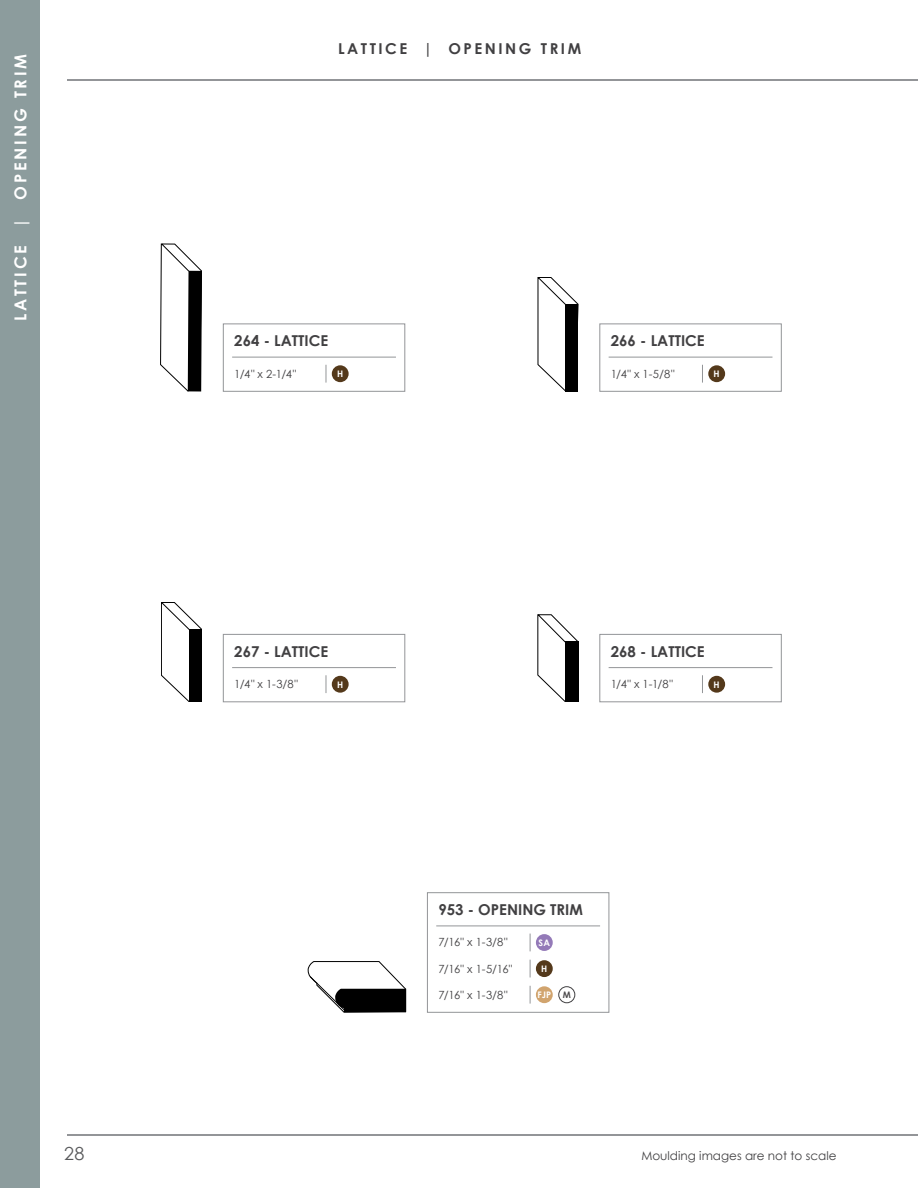
<style>
.page{position:relative;width:918px;height:1188px;background:#fff}
.page>*{position:absolute;margin:0;border:0;box-sizing:border-box;transform-origin:0 0}
.t1{font:18px "Century Gothic";color:#58595b}
.t2{font:700 16.5px "Century Gothic";letter-spacing:.17em;color:#fff}
.t3{font:700 15px "Century Gothic";color:#414042}
.t4{font:700 15px "Century Gothic";letter-spacing:.17em;color:#414042}
.t5{font:12px "Century Gothic";color:#414042}
.t6{font:11.25px "Century Gothic";letter-spacing:-.055em;color:#414042}
.t7{font:700 9px "Century Gothic";color:#fff}
.t8{font:700 9px "Century Gothic";color:#4e4c4d}
</style>
<div class="page">
<div style="left:0;top:0;width:40px;height:1188px;background:#8c9c9d"></div>
<hr style="left:68px;top:80px;width:850px;height:1px;background:#939598">
<hr style="left:68px;top:1134px;width:850px;height:1px;background:#939598">
<hr style="left:232px;top:357px;width:164px;height:1px;background:#939598">
<svg style="left:326px;top:365px;width:1px;height:18px"></svg>
<div style="left:332px;top:365px;width:17px;height:17px;background:#54391b;border-radius:50%"></div>
<div style="left:223px;top:324px;width:182px;height:68px;border:1px solid #939598"></div>
<hr style="left:232px;top:667px;width:164px;height:1px;background:#939598">
<svg style="left:326px;top:675px;width:1px;height:18px"></svg>
<div style="left:332px;top:676px;width:17px;height:17px;background:#54391b;border-radius:50%"></div>
<div style="left:223px;top:634px;width:182px;height:68px;border:1px solid #939598"></div>
<hr style="left:609px;top:357px;width:163px;height:1px;background:#939598">
<svg style="left:702px;top:365px;width:1px;height:18px"></svg>
<div style="left:708px;top:365px;width:17px;height:17px;background:#54391b;border-radius:50%"></div>
<div style="left:600px;top:324px;width:182px;height:68px;border:1px solid #939598"></div>
<hr style="left:609px;top:667px;width:163px;height:1px;background:#939598">
<svg style="left:702px;top:675px;width:1px;height:18px"></svg>
<div style="left:708px;top:676px;width:17px;height:17px;background:#54391b;border-radius:50%"></div>
<div style="left:600px;top:634px;width:182px;height:68px;border:1px solid #939598"></div>
<hr style="left:436px;top:926px;width:164px;height:1px;background:#939598">
<svg style="left:530px;top:934px;width:1px;height:17px"></svg>
<div style="left:536px;top:934px;width:17px;height:17px;background:#947ab8;border-radius:50%"></div>
<svg style="left:530px;top:960px;width:1px;height:17px"></svg>
<div style="left:536px;top:960px;width:17px;height:17px;background:#54391b;border-radius:50%"></div>
<svg style="left:530px;top:986px;width:1px;height:18px"></svg>
<div style="left:536px;top:986px;width:17px;height:17px;background:#d1a46e;border-radius:50%"></div>
<div style="left:558px;top:986px;width:17px;height:17px;border:1px solid #414042;border-radius:50%"></div>
<div style="left:427px;top:892px;width:182px;height:120px;border:1px solid #939598"></div>
<svg style="left:160px;top:244px;width:42px;height:148px"></svg>
<svg style="left:538px;top:277px;width:40px;height:114px"></svg>
<div style="left:565px;top:304px;width:13px;height:88px;background:#000"></div>
<svg style="left:161px;top:602px;width:41px;height:100px"></svg>
<div style="left:189px;top:629px;width:13px;height:73px;background:#000"></div>
<svg style="left:537px;top:614px;width:41px;height:88px"></svg>
<div style="left:565px;top:642px;width:13px;height:60px;background:#000"></div>
<svg style="left:308px;top:961px;width:98px;height:51px"></svg>
<h2 class="t2" style="left:8px;top:321px;width:269px;rotate:-90deg">LATTICE | OPEning TRIM</h2>
<h3 class="t4" style="left:338px;top:37px;width:245px">LATTICE | OPENING TRIM</h3>
<h3 class="t3" style="left:234px;top:329px;width:95px">264 - LATTICE</h3>
<p class="t6" style="left:234px;top:366px;width:63px">1/4" x 2-1/4"</p>
<p class="t7" style="left:337px;top:367px;width:8px">H</p>
<h3 class="t3" style="left:611px;top:329px;width:95px">266 - LATTICE</h3>
<p class="t6" style="left:611px;top:366px;width:65px">1/4" x 1-5/8"</p>
<p class="t7" style="left:714px;top:367px;width:8px">H</p>
<h3 class="t3" style="left:234px;top:640px;width:95px">267 - LATTICE</h3>
<p class="t6" style="left:234px;top:676px;width:65px">1/4" x 1-3/8"</p>
<p class="t7" style="left:337px;top:678px;width:8px">H</p>
<h3 class="t3" style="left:611px;top:640px;width:95px">268 - LATTICE</h3>
<p class="t6" style="left:611px;top:676px;width:64px">1/4" x 1-1/8"</p>
<p class="t7" style="left:714px;top:678px;width:8px">H</p>
<h3 class="t3" style="left:438px;top:898px;width:146px">953 - OPENING TRIM</h3>
<p class="t6" style="left:438px;top:935px;width:71px">7/16" x 1-3/8"</p>
<p class="t7" style="left:539px;top:936px;width:13px">SA</p>
<p class="t6" style="left:438px;top:961px;width:76px">7/16" x 1-5/16"</p>
<p class="t7" style="left:541px;top:962px;width:8px">H</p>
<p class="t6" style="left:438px;top:987px;width:71px">7/16" x 1-3/8"</p>
<p class="t7" style="left:537px;top:988px;width:15px">FJP</p>
<p class="t8" style="left:563px;top:988px;width:10px">M</p>
<h1 class="t1" style="left:64px;top:1141px;width:22px">28</h1>
<p class="t5" style="left:641px;top:1147px;width:197px">Moulding images are not to scale</p>
</div>
